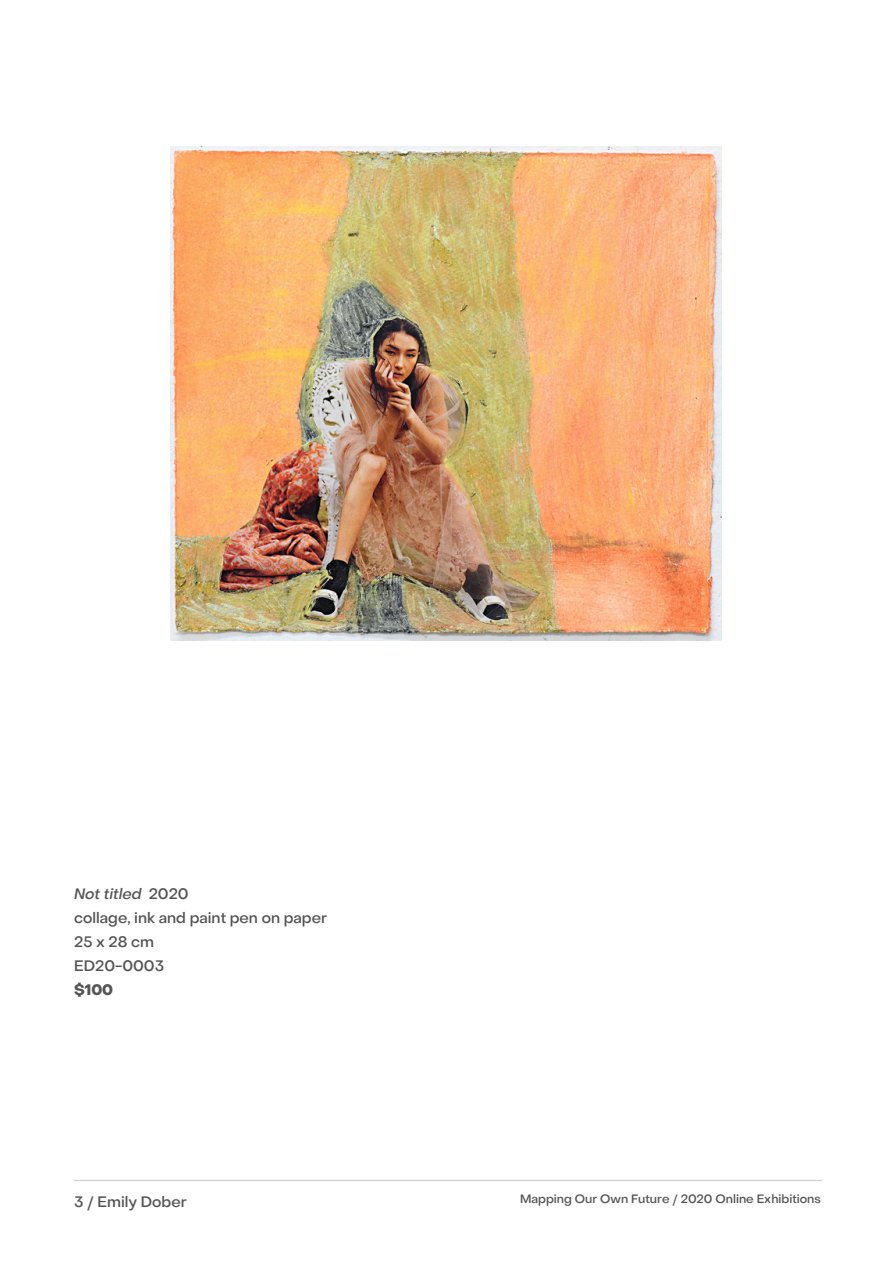
<style>
.page{position:relative;width:893px;height:1264px;background:#fff}
.page>*{position:absolute;margin:0;border:0;box-sizing:border-box;transform-origin:0 0}
.t1{font:500 15px "Object Sans";color:#545454}
.t2{font:italic 500 15px "Object Sans";color:#545454}
.t3{font:700 15px "Object Sans";color:#545454}
.t4{font:500 12px "Object Sans";color:#545454}
.s1{font-style:normal}
</style>
<div class="page">
<img style="left:170px;top:146px;width:551px;height:494px">
<p class="t2" style="left:74px;top:887px;width:116px">Not titled <span class="s1">2020</span></p>
<p class="t1" style="left:74px;top:911px;width:254px">collage, ink and paint pen on paper</p>
<p class="t1" style="left:74px;top:935px;width:81px">25 x 28 cm</p>
<p class="t1" style="left:74px;top:959px;width:91px">ED20-0003</p>
<p class="t3" style="left:74px;top:983px;width:40px">$100</p>
<p class="t1" style="left:74px;top:1196px;width:114px">3 / Emily Dober</p>
<p class="t4" style="left:520px;top:1194px;width:302px">Mapping Our Own Future / 2020 Online Exhibitions</p>
</div>
